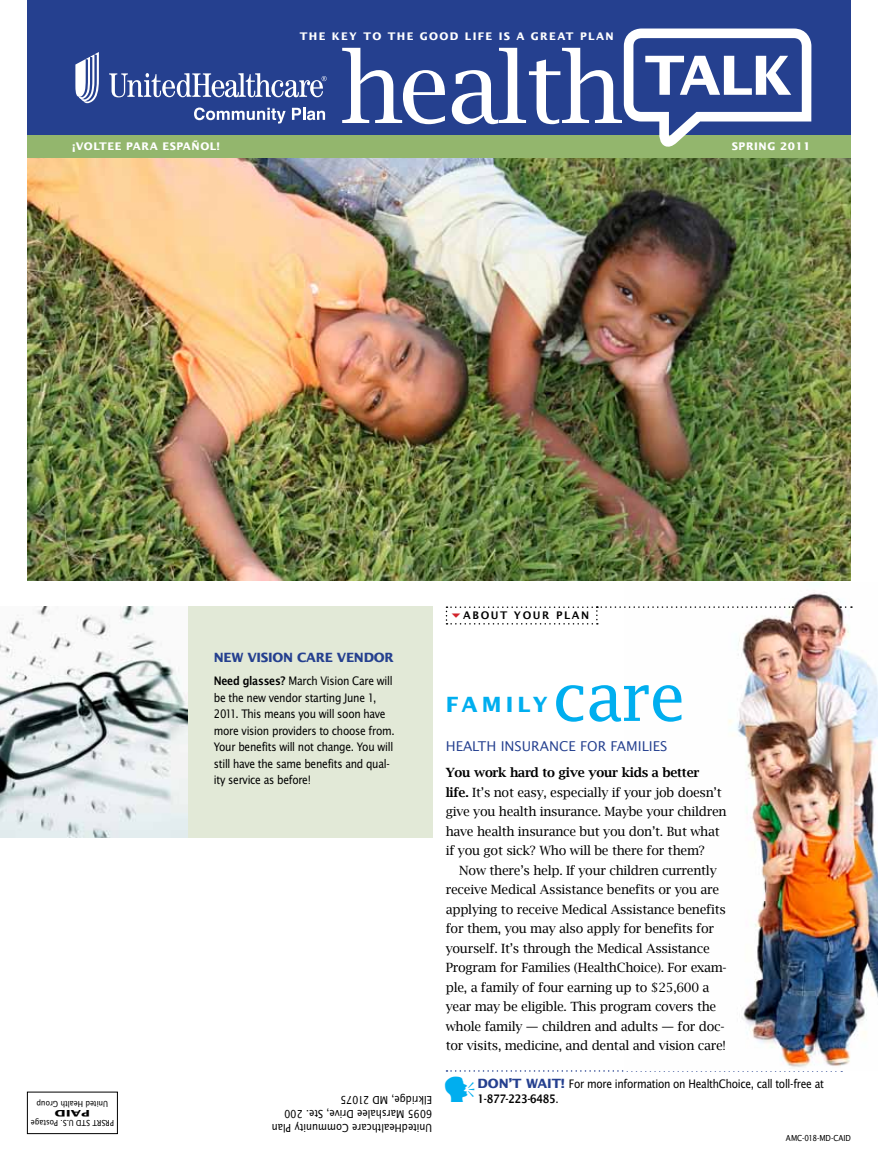
<style>
.page{position:relative;width:878px;height:1161px;background:#fff}
.page>*{position:absolute;margin:0;border:0;box-sizing:border-box;transform-origin:0 0}
.t1{font:66px "Lucida Fax";color:#00aeef}
.t2{font:700 21px "Lucida Sans Std";letter-spacing:.2em;color:#00aeef}
.t3{font:13.5px "Lucida Sans Std";color:#25408f}
.t4{font:12.75px/19.5px "Lucida Bright";letter-spacing:-.02em;color:#000}
.t5{font:12.75px/16.5px "Lucida Sans Nar EF";letter-spacing:-.02em;color:#000}
.t6{font:700 12.75px "Lucida Sans Std";letter-spacing:-.02em;color:#25408f}
.t7{font:12.75px "Lucida Sans Nar EF Dem Bol";letter-spacing:-.02em;color:#000}
.t8{font:12px/14.2px "Lucida Sans Nar EF";color:#000}
.t9{font:700 10.5px "Lucida Sans Std";letter-spacing:.13em;color:#fff}
.t10{font:700 10.5px "Lucida Sans Std";letter-spacing:.05em;color:#fff}
.t11{font:600 10.5px "Lucida Sans";letter-spacing:.15em;color:#000}
.t12{font:9px "Lucida Sans Nar EF";color:#000}
.t13{font:700 9px "Lucida Sans";color:#000;scale:1.5 1}
.s1{font-family:"Lucida Sans Nar EF Dem Bol"}
.s2{font-weight:600}
.s3{font-family:"Lucida Sans Std";font-weight:700;color:#25408f}
.s4{font-family:"Lucida Sans Nar EF"}
</style>
<div class="page">
<div style="left:27px;top:1092px;width:91px;height:42px;border:1px solid #000"></div>
<img style="left:27px;top:158px;width:823px;height:422px">
<div style="left:27px;top:0;width:823px;height:150px;background:#25408f"></div>
<div style="left:0;top:606px;width:432px;height:232px;background:#e2e9d7"></div>
<svg style="left:194px;top:108px;width:91px;height:16px"></svg>
<svg style="left:292px;top:108px;width:33px;height:12px"></svg>
<svg style="left:109px;top:73px;width:218px;height:24px"></svg>
<svg style="left:75px;top:52px;width:24px;height:51px"></svg>
<div style="left:27px;top:135px;width:823px;height:23px;background:#93b66d"></div>
<svg style="left:342px;top:48px;width:103px;height:76px"></svg>
<svg style="left:452px;top:29px;width:359px;height:118px"></svg>
<img style="left:0;top:606px;width:187px;height:232px">
<img style="left:728px;top:592px;width:150px;height:475px">
<svg style="left:840px;top:606px;width:11px;height:2px"></svg>
<svg style="left:445px;top:1070px;width:397px;height:2px"></svg>
<svg style="left:446px;top:606px;width:347px;height:19px"></svg>
<p class="t9" style="left:300px;top:30px;width:315px">THE KEY TO THE GOOD LIFE IS A GREAT PLAN</p>
<p class="t10" style="left:72px;top:141px;width:149px">¡VOLTEE PARA ESPAÑOL!</p>
<p class="t10" style="left:731px;top:141px;width:80px">SPRING 2011</p>
<p class="t12" style="left:108px;top:1108px;width:73px;rotate:-180deg">United Health Group</p>
<p class="t13" style="left:90px;top:1118px;width:25px;rotate:-180deg">PAID</p>
<p class="t12" style="left:114px;top:1128px;width:85px;rotate:-180deg">PRSRT STD U.S. Postage</p>
<p class="t6" style="left:214px;top:650px;width:181px">N EW VISION CARE VENDOR</p>
<p class="t5" style="left:214px;top:673px;width:182px"><span class="s1">Need glasses?</span> March Vision Care will be the new vendor starting June 1, 2011. This means you will soon have more vision providers to choose from.<br>Your benefits will not change. You will still have the same benefits and qual&shy;ity service as before!</p>
<p class="t8" style="left:432px;top:1135px;width:162px;rotate:-180deg">UnitedHealthcare Community Plan<br>6095 Marshalee Drive, Ste. 200<br>Elkridge, MD 21075</p>
<p class="t11" style="left:463px;top:609px;width:127px">ABOUT YOUR PLAN</p>
<h2 class="t2" style="left:446px;top:693px;width:104px">FAMILY</h2>
<h1 class="t1" style="left:552px;top:659px;width:136px">care</h1>
<p class="t3" style="left:446px;top:738px;width:223px">HEALTH INSURANCE FOR FAMILIES</p>
<p class="t4" style="left:446px;top:763px;width:282px"><span class="s2">You work hard to give your kids a better<br>life.</span> It’s not easy, especially if your job doesn’t give you health insurance. Maybe your children have health insurance but you don’t. But what if you got sick? Who will be there for them?</p>
<p class="t4" style="left:446px;top:860px;width:282px;text-indent:14px">Now there’s help. If your children currently receive Medical Assistance benefits or you are applying to receive Medical Assistance benefits for them, you may also apply for benefits for yourself. It’s through the Medical Assistance Program for Families (HealthChoice). For exam&shy;ple, a family of four earning up to $25,600 a year may be eligible. This program covers the whole family — children and adults — for doc&shy;tor visits, medicine, and dental and vision care!</p>
<p class="t6" style="left:477px;top:1077px;width:11px">DON</p>
<p class="t6" style="left:509px;top:1077px;width:38px">’T WAIT</p>
<p class="t5" style="left:561px;top:1076px;width:264px"><span class="s3">!</span> For more information on HealthChoice, call toll-free at</p>
<p class="t7" style="left:477px;top:1092px;width:83px">1-877-223-6485<span class="s4">.</span></p>
<p class="t12" style="left:786px;top:1134px;width:66px">AMC-018-MD-CAID</p>
</div>
